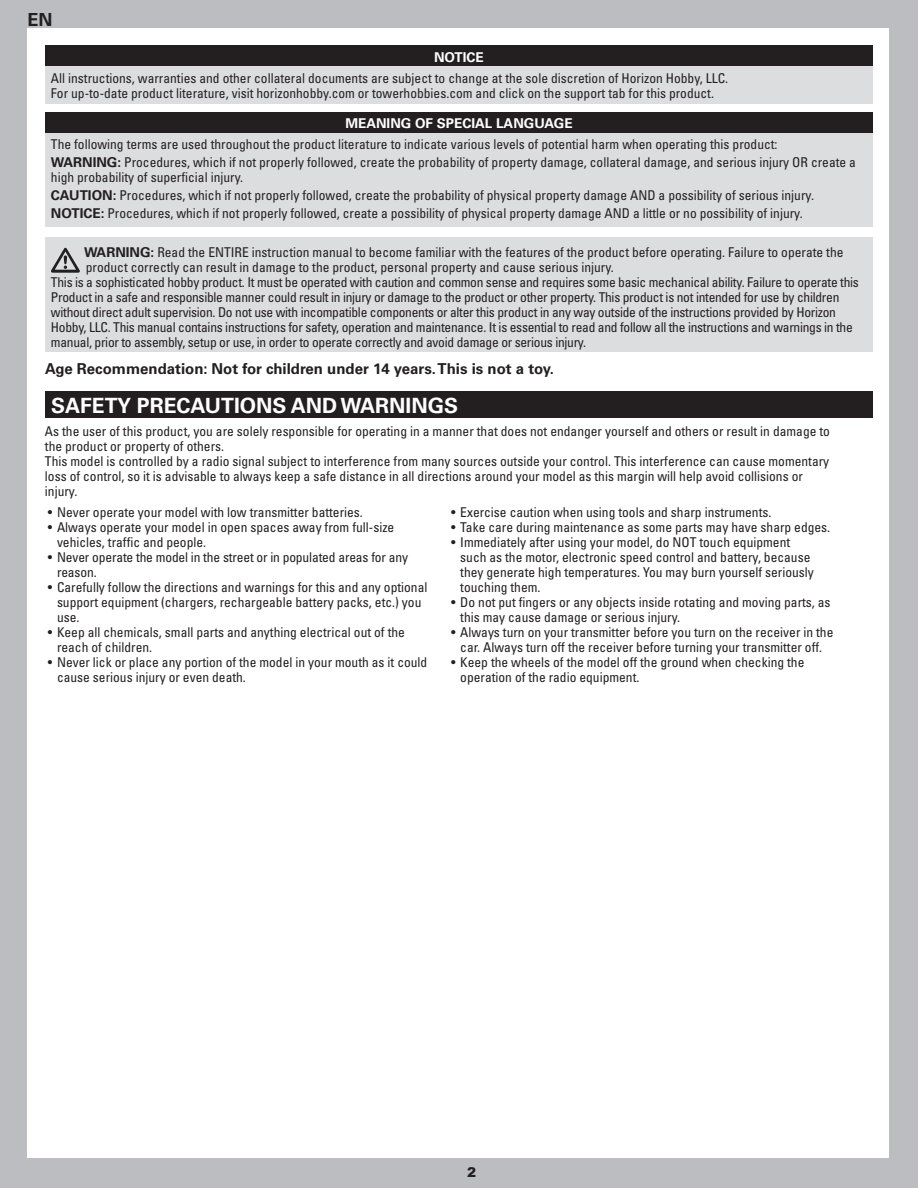
<style>
.page{position:relative;width:918px;height:1188px;background:#bcbdc0}
.page>*{position:absolute;margin:0;border:0;box-sizing:border-box;transform-origin:0 0}
.t1{font:700 21px "Univers LT Std";color:#fff}
.t2{font:700 18px "Univers LT Std";color:#231f20}
.t3{font:700 15px "Univers LT Std";color:#231f20}
.t4{font:condensed 13.5px/15px "Univers LT Std";color:#231f20}
.t5{font:condensed 13.5px "Univers LT Std";letter-spacing:-.02em;color:#231f20}
.t6{font:700 13.5px "Univers LT Std";color:#fff}
.t7{font:900 13.5px "Arial";color:#231f20}
.s1{font-weight:700;font-stretch:normal}
</style>
<div class="page">
<div style="left:27px;top:28px;width:862px;height:1130px;background:#fff"></div>
<div style="left:45px;top:127px;width:828px;height:99px;background:#dcdddf"></div>
<div style="left:45px;top:51px;width:828px;height:53px;background:#dcdddf"></div>
<div style="left:45px;top:45px;width:828px;height:21px;background:#231f20"></div>
<div style="left:45px;top:112px;width:828px;height:22px;background:#231f20"></div>
<div style="left:45px;top:237px;width:828px;height:115px;background:#dcdddf"></div>
<svg style="left:51px;top:248px;width:29px;height:25px"></svg>
<div style="left:45px;top:392px;width:828px;height:26px;background:#231f20"></div>
<h2 class="t2" style="left:27px;top:9px;width:27px">EN</h2>
<p class="t6" style="left:434px;top:50px;width:51px">NOTICE</p>
<p class="t4" style="left:51px;top:71px;width:679px">All instructions, warranties and other collateral documents are subject to change at the sole discretion of Horizon Hobby, LLC.<br>For up-to-date product literature, visit horizonhobby.com or towerhobbies.com and click on the support tab for this product.</p>
<p class="t6" style="left:345px;top:116px;width:229px">MEANING OF SPECIAL LANGUAGE</p>
<p class="t4" style="left:51px;top:135px;width:807px;line-height:18px">The following terms are used throughout the product literature to indicate various levels of potential harm when operating this product:<br><span class="s1">WARNING:</span> Procedures, which if not properly followed, create the probability of property damage, collateral damage, and serious injury OR create a</p>
<p class="t4" style="left:51px;top:168px;width:765px;line-height:18px">high probability of superficial injury.<br><span class="s1">CAUTION:</span> Procedures, which if not properly followed, create the probability of physical property damage AND a possibility of serious injury.<br><span class="s1">NOTICE:</span> Procedures, which if not properly followed, create a possibility of physical property damage AND a little or no possibility of injury.</p>
<p class="t4" style="left:84px;top:244px;width:761px"><span class="s1">WARNING:</span> Read the ENTIRE instruction manual to become familiar with the features of the product before operating. Failure to operate the</p>
<p class="t4" style="left:86px;top:259px;width:530px">product correctly can result in damage to the product, personal property and cause serious injury.</p>
<p class="t5" style="left:51px;top:274px;width:809px">This is a sophisticated hobby product. It must be operated with caution and common sense and requires some basic mechanical ability. Failure to operate this</p>
<p class="t5" style="left:51px;top:289px;width:790px">Product in a safe and responsible manner could result in injury or damage to the product or other property. This product is not intended for use by children</p>
<p class="t5" style="left:51px;top:304px;width:786px">without direct adult supervision. Do not use with incompatible components or alter this product in any way outside of the instructions provided by Horizon</p>
<p class="t5" style="left:51px;top:319px;width:803px">Hobby, LLC. This manual contains instructions for safety, operation and maintenance. It is essential to read and follow all the instructions and warnings in the</p>
<p class="t5" style="left:51px;top:334px;width:537px">manual, prior to assembly, setup or use, in order to operate correctly and avoid damage or serious injury.</p>
<p class="t3" style="left:45px;top:360px;width:510px">Age Recommendation: Not for children under 14 years. This is not a toy.</p>
<h1 class="t1" style="left:51px;top:394px;width:409px">SAFETY PRECAUTIONS AND WARNINGS</h1>
<p class="t4" style="left:45px;top:423px;width:787px">As the user of this product, you are solely responsible for operating in a manner that does not endanger yourself and others or result in damage to the product or property of others.<br>This model is controlled by a radio signal subject to interference from many sources outside your control. This interference can cause momentary loss of control, so it is advisable to always keep a safe distance in all directions around your model as this margin will help avoid collisions or injury.</p>
<p class="t4" style="left:48px;top:504px;width:316px">• Never operate your model with low transmitter batteries.</p>
<p class="t4" style="left:57px;top:519px;width:339px;text-indent:-9px">• Always operate your model in open spaces away from full-size vehicles, traffic and people.</p>
<p class="t4" style="left:57px;top:549px;width:353px;text-indent:-9px">• Never operate the model in the street or in populated areas for any reason.</p>
<p class="t4" style="left:57px;top:579px;width:372px;text-indent:-9px">• Carefully follow the directions and warnings for this and any optional support equipment (chargers, rechargeable battery packs, etc.) you use.</p>
<p class="t4" style="left:57px;top:624px;width:349px;text-indent:-9px">• Keep all chemicals, small parts and anything electrical out of the reach of children.</p>
<p class="t4" style="left:57px;top:654px;width:372px;text-indent:-9px">• Never lick or place any portion of the model in your mouth as it could cause serious injury or even death.</p>
<p class="t4" style="left:451px;top:504px;width:322px">• Exercise caution when using tools and sharp instruments.</p>
<p class="t4" style="left:451px;top:519px;width:381px">• Take care during maintenance as some parts may have sharp edges.</p>
<p class="t4" style="left:460px;top:534px;width:355px;text-indent:-9px">• Immediately after using your model, do NOT touch equipment such as the motor, electronic speed control and battery, because they generate high temperatures. You may burn yourself seriously touching them.</p>
<p class="t4" style="left:460px;top:594px;width:372px;text-indent:-9px">• Do not put fingers or any objects inside rotating and moving parts, as this may cause damage or serious injury.</p>
<p class="t4" style="left:451px;top:624px;width:384px;text-align:center">• Always turn on your transmitter before you turn on the receiver in the car. Always turn off the receiver before turning your transmitter off.</p>
<p class="t4" style="left:460px;top:654px;width:346px;text-indent:-9px">• Keep the wheels of the model off the ground when checking the operation of the radio equipment.</p>
<p class="t7" style="left:467px;top:1163px;width:11px">2</p>
</div>
